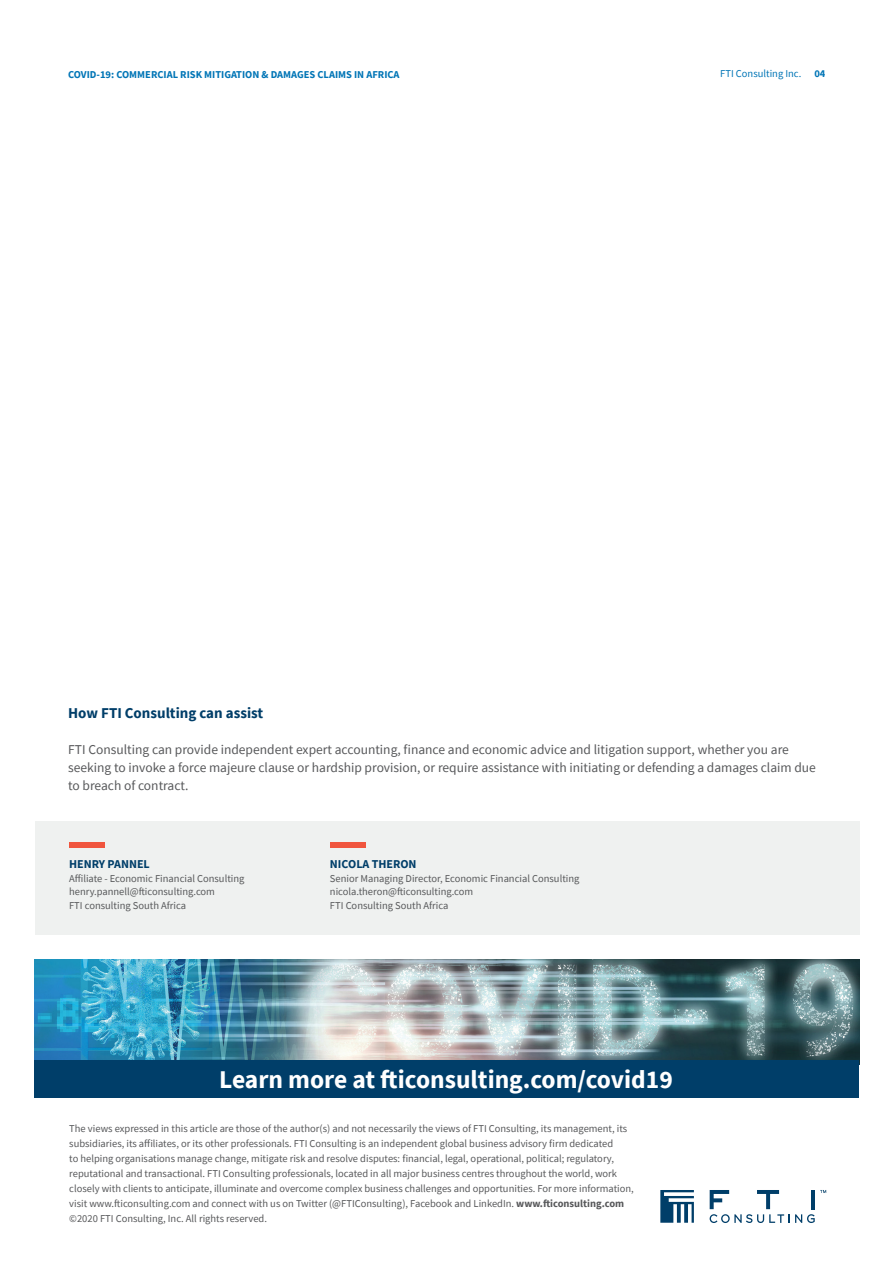
<style>
.page{position:relative;width:893px;height:1263px;background:#fff}
.page>*{position:absolute;margin:0;border:0;box-sizing:border-box;transform-origin:0 0}
.t1{font:700 25.5px "Source Sans Pro";color:#fff}
.t2{font:700 15px "Source Sans Pro";color:#003e69}
.t3{font:13.5px/18px "Source Sans Pro";color:#57585a}
.t4{font:700 12px "Source Sans Pro";color:#003e69}
.t5{font:10.5px/15px "Source Sans Pro";color:#57585a}
.t6{font:700 10.5px "Source Sans Pro";color:#0075b6}
.t7{font:10.5px "Source Sans Pro";color:#0075b6}
.s1{font-weight:700}
</style>
<div class="page">
<img style="left:35px;top:959px;width:824px;height:101px">
<div style="left:35px;top:1060px;width:824px;height:37px;background:#003e69"></div>
<div style="left:35px;top:821px;width:825px;height:113px;background:#eff1f0"></div>
<div style="left:69px;top:843px;width:36px;height:5px;background:#f0553e"></div>
<div style="left:330px;top:843px;width:35px;height:5px;background:#f0553e"></div>
<svg style="left:660px;top:1190px;width:34px;height:33px"></svg>
<svg style="left:710px;top:1190px;width:116px;height:33px"></svg>
<p class="t6" style="left:68px;top:68px;width:333px">COVID-19: COMMERCIAL RISK MITIGATION &amp; DAMAGES CLAIMS IN AFRICA</p>
<p class="t7" style="left:720px;top:66px;width:83px">FTI Consulting Inc.</p>
<p class="t6" style="left:814px;top:66px;width:13px">04</p>
<p class="t2" style="left:68px;top:703px;width:196px">How FTI Consulting can assist</p>
<p class="t3" style="left:68px;top:740px;width:749px">FTI Consulting can provide independent expert accounting, finance and economic advice and litigation support, whether you are seeking to invoke a force majeure clause or hardship provision, or require assistance with initiating or defending a damages claim due to breach of contract.</p>
<p class="t4" style="left:69px;top:856px;width:82px">HENRY PANNEL</p>
<p class="t5" style="left:69px;top:871px;width:177px">Affiliate - Economic Financial Consulting</p>
<p class="t5" style="left:69px;top:884px;width:147px">henry.pannell@fticonsulting.com</p>
<p class="t5" style="left:69px;top:898px;width:118px">FTI consulting South Africa</p>
<p class="t4" style="left:330px;top:856px;width:88px">NICOLA THERON</p>
<p class="t5" style="left:330px;top:871px;width:251px">Senior Managing Director, Economic Financial Consulting</p>
<p class="t5" style="left:330px;top:884px;width:145px">nicola.theron@fticonsulting.com</p>
<p class="t5" style="left:330px;top:898px;width:120px">FTI Consulting South Africa</p>
<p class="t1" style="left:219px;top:1062px;width:455px">Learn more at fticonsulting.com/covid19</p>
<p class="t5" style="left:69px;top:1121px;width:559px">The views expressed in this article are those of the author(s) and not necessarily the views of FTI Consulting, its management, its subsidiaries, its affiliates, or its other professionals. FTI Consulting is an independent global business advisory firm dedicated</p>
<p class="t5" style="left:69px;top:1151px;width:546px">to helping organisations manage change, mitigate risk and resolve disputes: financial, legal, operational, political; regulatory,</p>
<p class="t5" style="left:69px;top:1166px;width:566px">reputational and transactional. FTI Consulting professionals, located in all major business centres throughout the world, work closely with clients to anticipate, illuminate and overcome complex business challenges and opportunities. For more information, visit www.fticonsulting.com and connect with us on Twitter (@FTIConsulting), Facebook and LinkedIn. <span class="s1">www.fticonsulting.com </span>©2020 FTI Consulting, Inc. All rights reserved.</p>
</div>
